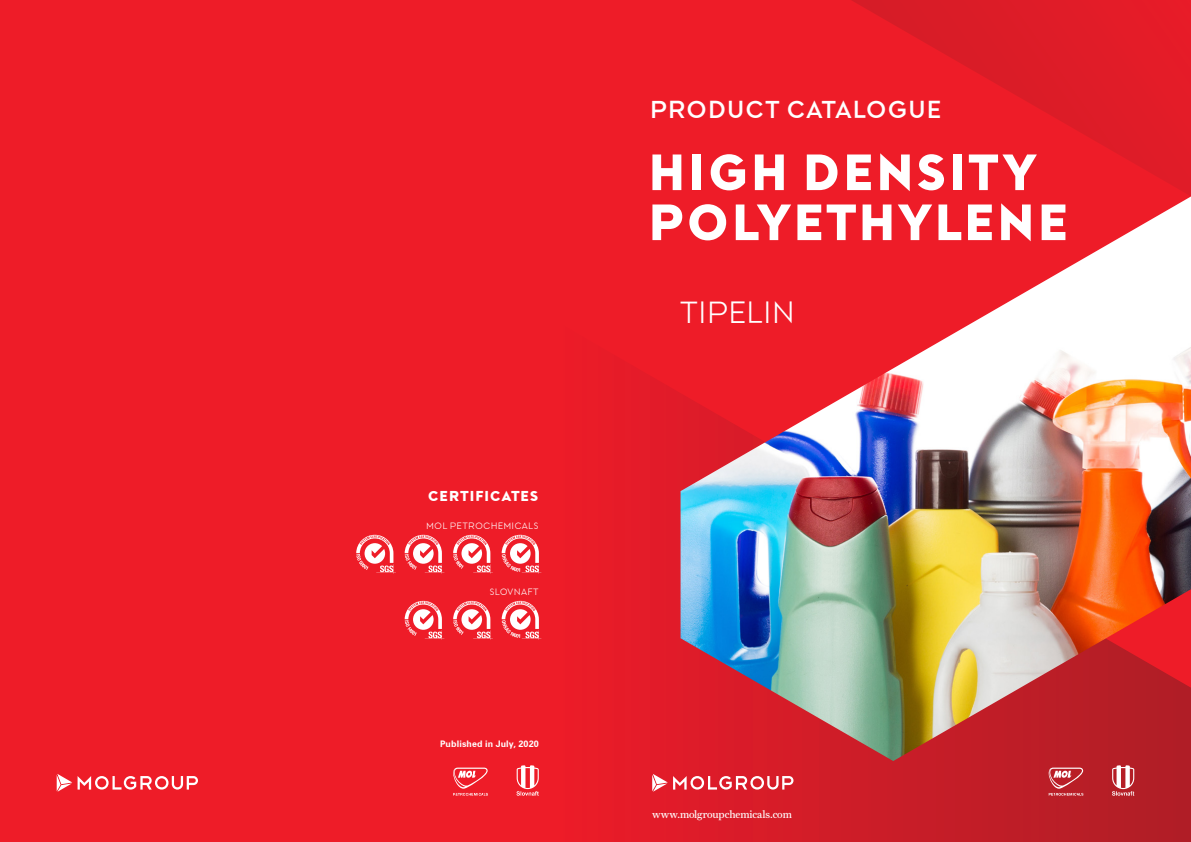
<style>
.page{position:relative;width:1191px;height:842px;background:#ee1c28}
.page>*{position:absolute;margin:0;border:0;box-sizing:border-box;transform-origin:0 0}
.t1{font:900 50px/50px "Molgroup";letter-spacing:.02em;color:#fff}
.t2{font:300 30px "Molgroup";color:#fff}
.t3{font:24px "Molgroup";letter-spacing:.01em;color:#fff}
.t4{font:900 14px "Molgroup";letter-spacing:.03em;color:#fff}
.t5{font:10.5px "Farnham CE Text";letter-spacing:-.01em;color:#fff}
.t6{font:300 9px "Molgroup";letter-spacing:.025em;color:#fff}
.t7{font:700 9px "Zurich H";letter-spacing:.015em;color:#fff}
</style>
<div class="page">
<svg style="left:852px;top:0;width:339px;height:196px"></svg>
<svg style="left:518px;top:376px;width:673px;height:466px"></svg>
<svg style="left:652px;top:774px;width:141px;height:18px"></svg>
<svg style="left:1048px;top:768px;width:35px;height:28px"></svg>
<svg style="left:1112px;top:765px;width:22px;height:31px"></svg>
<svg style="left:57px;top:774px;width:141px;height:18px"></svg>
<svg style="left:453px;top:768px;width:35px;height:28px"></svg>
<svg style="left:516px;top:765px;width:23px;height:31px"></svg>
<img style="left:680px;top:196px;width:511px;height:565px">
<svg style="left:501px;top:601px;width:40px;height:39px"></svg>
<svg style="left:453px;top:601px;width:40px;height:39px"></svg>
<svg style="left:405px;top:601px;width:39px;height:39px"></svg>
<svg style="left:501px;top:535px;width:40px;height:39px"></svg>
<svg style="left:453px;top:535px;width:40px;height:39px"></svg>
<svg style="left:405px;top:535px;width:39px;height:39px"></svg>
<svg style="left:356px;top:535px;width:40px;height:39px"></svg>
<h3 class="t4" style="left:427px;top:487px;width:113px">CERTIFICATES</h3>
<p class="t6" style="left:426px;top:520px;width:114px">MOL PETROCHEMICALS</p>
<p class="t6" style="left:490px;top:586px;width:51px">SLOVNAFT</p>
<p class="t7" style="left:440px;top:738px;width:100px">Published in July, 2020</p>
<h3 class="t3" style="left:650px;top:94px;width:293px">PRODUCT CATALOGUE</h3>
<h1 class="t1" style="left:647px;top:147px;width:422px">HIGH DENSITY<br>POLYETHYLENE</h1>
<h2 class="t2" style="left:679px;top:293px;width:117px">TIPELIN</h2>
<p class="t5" style="left:652px;top:806px;width:141px">www.molgroupchemicals.com</p>
</div>
